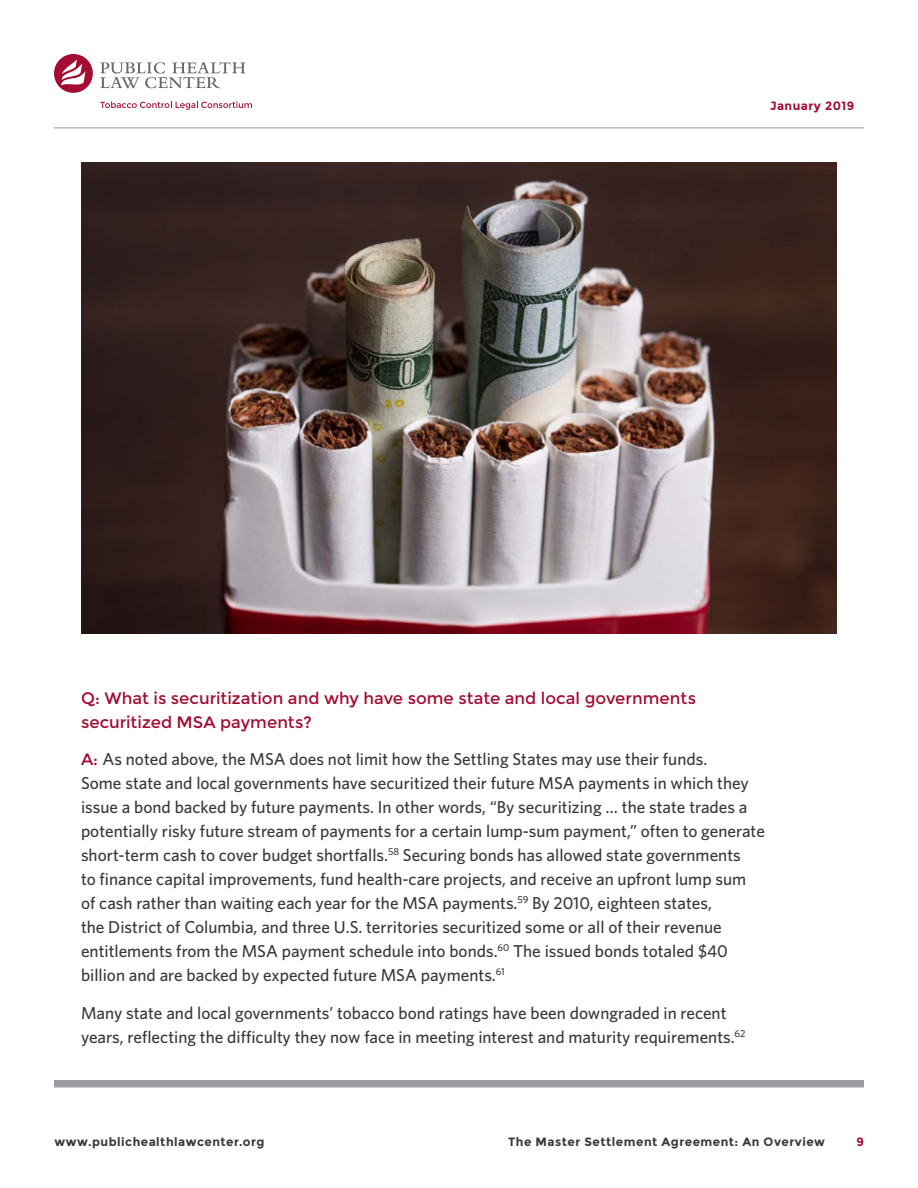
<style>
.page{position:relative;width:918px;height:1188px;background:#fff}
.page>*{position:absolute;margin:0;border:0;box-sizing:border-box;transform-origin:0 0}
.body{font:500 17.25px/24px "Whitney";color:#383839}
.subhead_level_3_ta{font:16.5px/24px "Montserrat";letter-spacing:.005em;color:#a30c33}
.t1{font:700 12px "Montserrat";letter-spacing:.04em;color:#383839}
.t2{font:700 12px "Montserrat";letter-spacing:.04em;color:#a30c33}
.s1{font-family:"Montserrat";font-weight:400;font-size:16.5px;color:#a30c33}
</style>
<div class="page">
<div style="left:54px;top:1080px;width:810px;height:8px;background:#9b9da0"></div>
<hr style="left:54px;top:128px;width:810px;height:1px;background:#9b9da0">
<img style="left:81px;top:162px;width:756px;height:472px">
<svg style="left:100px;top:62px;width:145px;height:26px"></svg>
<svg style="left:100px;top:101px;width:152px;height:9px"></svg>
<svg style="left:54px;top:54px;width:39px;height:39px"></svg>
<p class="t2" style="left:770px;top:98px;width:86px">January 2019</p>
<p class="subhead_level_3_ta" style="left:81px;top:686px;width:617px">Q: What is securitization and why have some state and local governments securitized MSA payments?</p>
<p class="body" style="left:81px;top:747px;width:686px"><span class="s1">A:</span> As noted above, the MSA does not limit how the Settling States may use their funds.<br>Some state and local governments have securitized their future MSA payments in which they issue a bond backed by future payments. In other words, “By securitizing … the state trades a potentially risky future stream of payments for a certain lump-sum payment,” often to generate short-term cash to cover budget shortfalls.<sup>58</sup> Securing bonds has allowed state governments<br>to finance capital improvements, fund health-care projects, and receive an upfront lump sum<br>of cash rather than waiting each year for the MSA payments.<sup>59</sup> By 2010, eighteen states,<br>the District of Columbia, and three U.S. territories securitized some or all of their revenue entitlements from the MSA payment schedule into bonds.<sup>60</sup> The issued bonds totaled $40 billion and are backed by expected future MSA payments.<sup>61</sup></p>
<p class="body" style="left:81px;top:1000px;width:666px">Many state and local governments’ tobacco bond ratings have been downgraded in recent years, reflecting the difficulty they now face in meeting interest and maturity requirements.<sup>62</sup></p>
<p class="t1" style="left:55px;top:1134px;width:212px">www.publichealthlawcenter.org</p>
<p class="t1" style="left:508px;top:1134px;width:318px">The Master Settlement Agreement: An Overview</p>
<p class="t2" style="left:856px;top:1134px;width:9px">9</p>
</div>
